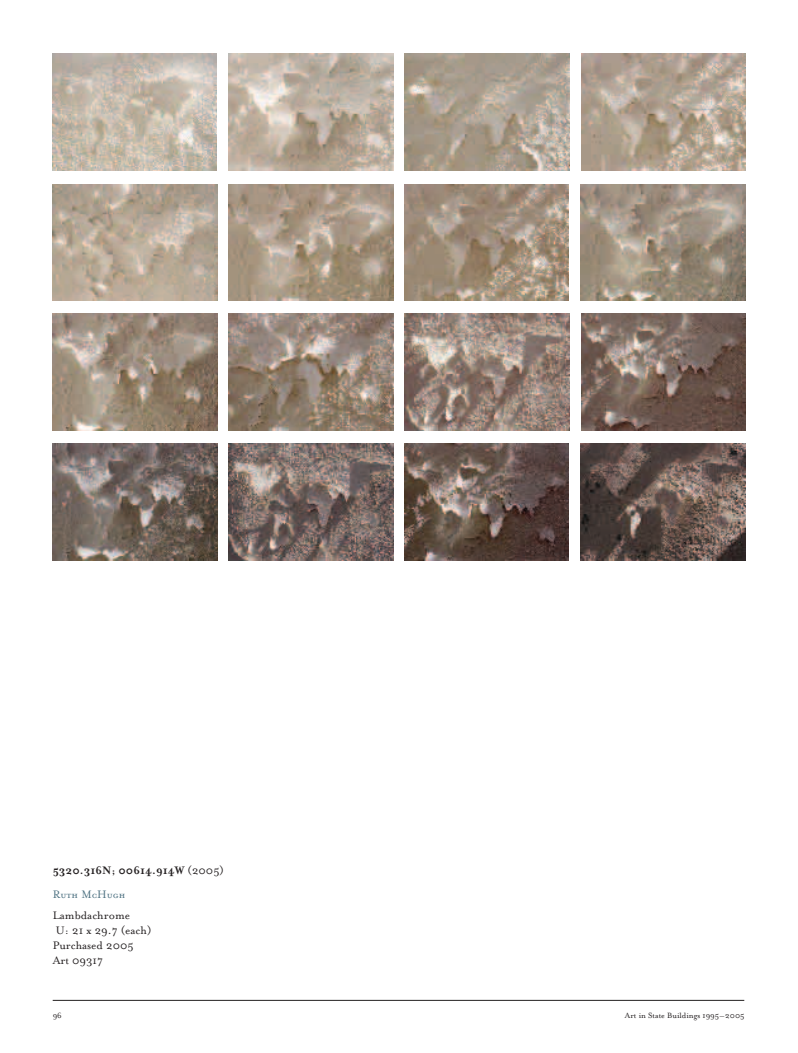
<style>
.page{position:relative;width:798px;height:1053px;background:#fff}
.page>*{position:absolute;margin:0;border:0;box-sizing:border-box;transform-origin:0 0}
.t1{font:12.5px/15px "Mrs Eaves Roman";color:#231f20}
.t2{font:700 12.5px "Mrs Eaves";color:#231f20}
.t3{font:12.5px "Mrs Eaves Petite Caps";color:#4e7282}
.t4{font:8.75px "Mrs Eaves Roman";color:#231f20}
.s1{font-family:"Mrs Eaves Roman";font-weight:400}
</style>
<div class="page">
<img style="left:53px;top:54px;width:164px;height:116px">
<img style="left:229px;top:54px;width:164px;height:116px">
<img style="left:53px;top:184px;width:164px;height:116px">
<img style="left:229px;top:184px;width:164px;height:116px">
<img style="left:405px;top:54px;width:164px;height:116px">
<img style="left:581px;top:54px;width:164px;height:116px">
<img style="left:404px;top:184px;width:164px;height:116px">
<img style="left:580px;top:184px;width:164px;height:116px">
<img style="left:53px;top:313px;width:164px;height:117px">
<img style="left:229px;top:313px;width:164px;height:117px">
<img style="left:53px;top:444px;width:164px;height:116px">
<img style="left:229px;top:444px;width:164px;height:116px">
<img style="left:405px;top:313px;width:164px;height:117px">
<img style="left:581px;top:313px;width:164px;height:117px">
<img style="left:404px;top:444px;width:164px;height:116px">
<img style="left:580px;top:444px;width:164px;height:116px">
<hr style="left:53px;top:999px;width:691px;height:1px;background:#231f20">
<p class="t2" style="left:53px;top:864px;width:173px">5320.316N; 00614.914W <span class="s1">(2005)</span></p>
<p class="t3" style="left:53px;top:885px;width:74px">Ruth McHugh</p>
<p class="t1" style="left:53px;top:909px;width:100px">Lambdachrome<br>U: 21 x 29.7 (each)<br>Purchased 2005<br>Art 09317</p>
<p class="t4" style="left:53px;top:1011px;width:11px">96</p>
<p class="t4" style="left:624px;top:1011px;width:121px">Art in State Buildings 1995–2005</p>
</div>
